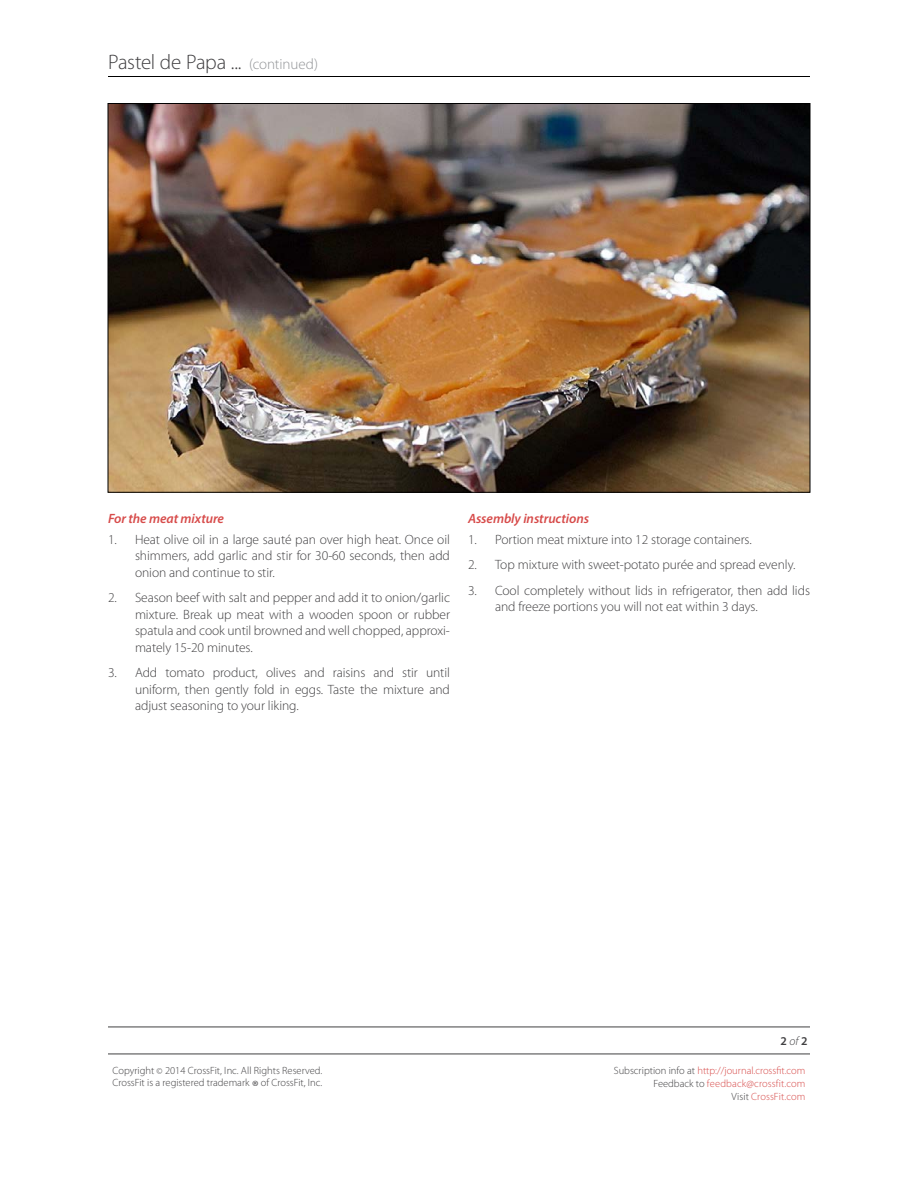
<style>
.page{position:relative;width:918px;height:1188px;background:#fff}
.page>*{position:absolute;margin:0;border:0;box-sizing:border-box;transform-origin:0 0}
.t1{font:300 21px "Myriad Pro";letter-spacing:-.015em;color:#414042}
.t2{font:300 13.5px/16.5px "Myriad Pro";letter-spacing:-.005em;color:#414042;text-align:justify}
.t3{font:italic 600 13.5px "Myriad Pro";letter-spacing:-.005em;color:#d74b4a}
.t4{font:600 12px "Myriad Pro";color:#414042}
.t5{font:300 10.5px/12.6px "Myriad Pro";color:#d74b4a;text-align:right}
.t6{font:300 10.5px/12px "Myriad Pro";color:#414042}
.s1{font-size:15px;color:#939598}
.s2{font-weight:300;font-style:italic}
.s3{font-size:9px}
.s4{font-size:16.5px}
.s5{color:#414042}
</style>
<div class="page">
<hr style="left:108px;top:76px;width:702px;height:1px;background:#000">
<hr style="left:108px;top:1027px;width:702px;height:1px;background:#414042">
<hr style="left:108px;top:1054px;width:702px;height:1px;background:#414042">
<img style="left:110px;top:105px;width:698px;height:385px">
<h1 class="t1" style="left:108px;top:50px;width:212px">Pastel de Papa ... <span class="s1">(continued)</span></h1>
<p class="t3" style="left:108px;top:509px;width:118px">For the meat mixture</p>
<p class="t2" style="left:135px;top:531px;width:316px;text-indent:-27px">1. Heat olive oil in a large sauté pan over high heat. Once oil shimmers, add garlic and stir for 30-60 seconds, then add onion and continue to stir.</p>
<p class="t2" style="left:135px;top:590px;width:317px;text-indent:-27px">2. Season beef with salt and pepper and add it to onion/garlic mixture. Break up meat with a wooden spoon or rubber spatula and cook until browned and well chopped, approxi&shy;mately 15-20 minutes.</p>
<p class="t2" style="left:135px;top:665px;width:316px;text-indent:-27px">3. Add tomato product, olives and raisins and stir until uniform, then gently fold in eggs. Taste the mixture and adjust seasoning to your liking.</p>
<p class="t3" style="left:468px;top:509px;width:123px">Assembly instructions</p>
<p class="t2" style="left:468px;top:531px;width:285px">1. Portion meat mixture into 12 storage containers.</p>
<p class="t2" style="left:468px;top:557px;width:329px">2. Top mixture with sweet-potato purée and spread evenly.</p>
<p class="t2" style="left:495px;top:582px;width:317px;text-indent:-27px">3. Cool completely without lids in refrigerator, then add lids and freeze portions you will not eat within 3 days.</p>
<p class="t4" style="left:781px;top:1034px;width:29px">2<span class="s2">of</span>2</p>
<p class="t6" style="left:112px;top:1065px;width:211px">Copyright <span class="s3">©</span> 2014 CrossFit, Inc. All Rights Reserved.<br>CrossFit is a registered trademark <span class="s4">®</span> of CrossFit, Inc.</p>
<p class="t5" style="left:614px;top:1065px;width:193px"><span class="s5">Subscription info at</span> http://journal.crossfit.com<br><span class="s5">Feedback to</span> feedback@crossfit.com<br><span class="s5">Visit</span> CrossFit.com</p>
</div>
